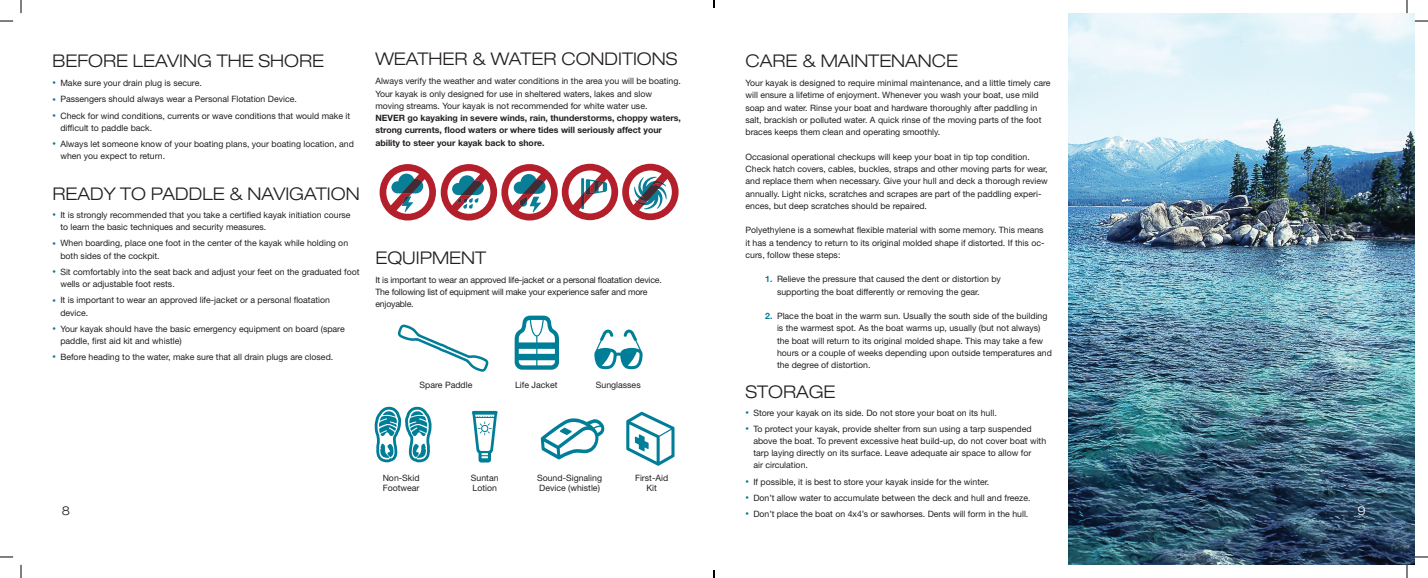
<style>
.page{position:relative;width:1428px;height:578px;background:#fff}
.page>*{position:absolute;margin:0;border:0;box-sizing:border-box;transform-origin:0 0}
.t1{font:300 expanded 17.5px "Helvetica Neue LT Std";color:#231f20}
.t2{font:300 expanded 12.25px "Helvetica Neue LT Std";color:#231f20}
.t3{font:300 expanded 12.25px "Helvetica Neue LT Std";color:#fff}
.t4{font:8.75px/12.2px "Helvetica Neue LT Std";color:#231f20}
.t5{font:700 8.75px/12.2px "Helvetica Neue LT Std";color:#231f20}
.t6{font:8.75px/12.2px "Helvetica Neue LT Std";letter-spacing:-.02em;color:#231f20}
.s1{font-size:7px;color:#007e98}
.s2{font-weight:700;color:#007e98}
</style>
<div class="page">
<img style="left:1068px;top:13px;width:347px;height:551px">
<svg style="left:398px;top:324px;width:90px;height:48px"></svg>
<svg style="left:472px;top:411px;width:26px;height:51px"></svg>
<svg style="left:626px;top:411px;width:49px;height:54px"></svg>
<svg style="left:375px;top:406px;width:57px;height:56px"></svg>
<svg style="left:541px;top:418px;width:64px;height:41px"></svg>
<svg style="left:594px;top:329px;width:49px;height:40px"></svg>
<svg style="left:515px;top:315px;width:44px;height:54px"></svg>
<svg style="left:380px;top:163px;width:299px;height:58px"></svg>
<svg style="left:0;top:20px;width:13px;height:2px"></svg>
<svg style="left:1415px;top:20px;width:13px;height:2px"></svg>
<svg style="left:0;top:556px;width:13px;height:1px"></svg>
<svg style="left:1415px;top:556px;width:13px;height:1px"></svg>
<svg style="left:20px;top:0;width:2px;height:13px"></svg>
<svg style="left:20px;top:564px;width:2px;height:14px"></svg>
<svg style="left:1406px;top:0;width:2px;height:13px"></svg>
<svg style="left:1406px;top:564px;width:2px;height:14px"></svg>
<svg style="left:713px;top:0;width:2px;height:8px"></svg>
<svg style="left:713px;top:570px;width:2px;height:8px"></svg>
<h1 class="t1" style="left:375px;top:48px;width:304px">WEATHER &amp; WATER CONDITIONS</h1>
<p class="t4" style="left:375px;top:75px;width:307px">Always verify the weather and water conditions in the area you will be boating.<br>Your kayak is only designed for use in sheltered waters, lakes and slow moving streams. Your kayak is not recommended for white water use.</p>
<p class="t5" style="left:375px;top:112px;width:307px">NEVER go kayaking in severe winds, rain, thunderstorms, choppy waters, strong currents, flood waters or where tides will seriously affect your ability to steer your kayak back to shore.</p>
<h1 class="t1" style="left:52px;top:51px;width:273px">BEFORE LEAVING THE SHORE</h1>
<h1 class="t1" style="left:746px;top:51px;width:214px">CARE &amp; MAINTENANCE</h1>
<p class="t4" style="left:52px;top:77px;width:151px"><span class="s1">•</span> Make sure your drain plug is secure.</p>
<p class="t4" style="left:52px;top:93px;width:246px"><span class="s1">•</span> Passengers should always wear a Personal Flotation Device.</p>
<p class="t4" style="left:60px;top:109px;width:291px;text-indent:-8px"><span class="s1">•</span> Check for wind conditions, currents or wave conditions that would make it difficult to paddle back.</p>
<p class="t4" style="left:60px;top:138px;width:295px;text-indent:-8px"><span class="s1">•</span> Always let someone know of your boating plans, your boating location, and when you expect to return.</p>
<h1 class="t1" style="left:52px;top:183px;width:309px">READY TO PADDLE &amp; NAVIGATION</h1>
<p class="t4" style="left:60px;top:208px;width:292px;text-indent:-8px"><span class="s1">•</span> It is strongly recommended that you take a certified kayak initiation course to learn the basic techniques and security measures.</p>
<p class="t4" style="left:60px;top:237px;width:289px;text-indent:-8px"><span class="s1">•</span> When boarding, place one foot in the center of the kayak while holding on both sides of the cockpit.</p>
<p class="t4" style="left:60px;top:265px;width:301px;text-indent:-8px"><span class="s1">•</span> Sit comfortably into the seat back and adjust your feet on the graduated foot wells or adjustable foot rests.</p>
<p class="t4" style="left:60px;top:294px;width:271px;text-indent:-8px"><span class="s1">•</span> It is important to wear an approved life-jacket or a personal floatation device.</p>
<p class="t4" style="left:60px;top:322px;width:286px;text-indent:-8px"><span class="s1">•</span> Your kayak should have the basic emergency equipment on board (spare paddle, first aid kit and whistle)</p>
<p class="t4" style="left:52px;top:351px;width:282px"><span class="s1">•</span> Before heading to the water, make sure that all drain plugs are closed.</p>
<p class="t4" style="left:746px;top:77px;width:307px">Your kayak is designed to require minimal maintenance, and a little timely care will ensure a lifetime of enjoyment. Whenever you wash your boat, use mild soap and water. Rinse your boat and hardware thoroughly after paddling in salt, brackish or polluted water. A quick rinse of the moving parts of the foot braces keeps them clean and operating smoothly.</p>
<p class="t4" style="left:746px;top:150px;width:304px">Occasional operational checkups will keep your boat in tip top condition.<br>Check hatch covers, cables, buckles, straps and other moving parts for wear, and replace them when necessary. Give your hull and deck a thorough review annually. Light nicks, scratches and scrapes are part of the paddling experi&shy;ences, but deep scratches should be repaired.</p>
<p class="t4" style="left:746px;top:224px;width:301px;text-align:justify">Polyethylene is a somewhat flexible material with some memory. This means it has a tendency to return to its original molded shape if distorted. If this oc&shy;curs, follow these steps:</p>
<p class="t4" style="left:777px;top:273px;width:225px;text-indent:-12px"><span class="s2">1.</span> Relieve the pressure that caused the dent or distortion by supporting the boat differently or removing the gear.</p>
<p class="t4" style="left:777px;top:310px;width:277px;text-indent:-12px"><span class="s2">2.</span> Place the boat in the warm sun. Usually the south side of the building is the warmest spot. As the boat warms up, usually (but not always) the boat will return to its original molded shape. This may take a few hours or a couple of weeks depending upon outside temperatures and the degree of distortion.</p>
<h1 class="t1" style="left:746px;top:381px;width:92px">STORAGE</h1>
<p class="t4" style="left:746px;top:406px;width:253px"><span class="s1">•</span> Store your kayak on its side. Do not store your boat on its hull.</p>
<p class="t4" style="left:753px;top:422px;width:294px;text-indent:-8px"><span class="s1">•</span> To protect your kayak, provide shelter from sun using a tarp suspended above the boat. To prevent excessive heat build-up, do not cover boat with tarp laying directly on its surface. Leave adequate air space to allow for<br>air circulation.</p>
<p class="t4" style="left:746px;top:475px;width:245px"><span class="s1">•</span> If possible, it is best to store your kayak inside for the winter.</p>
<p class="t4" style="left:746px;top:491px;width:286px"><span class="s1">•</span> Don’t allow water to accumulate between the deck and hull and freeze.</p>
<p class="t4" style="left:746px;top:507px;width:284px"><span class="s1">•</span> Don’t place the boat on 4x4’s or sawhorses. Dents will form in the hull.</p>
<h1 class="t1" style="left:375px;top:247px;width:112px">EQUIPMENT</h1>
<p class="t6" style="left:375px;top:273px;width:288px">It is important to wear an approved life-jacket or a personal floatation device.<br>The following list of equipment will make your experience safer and more enjoyable.</p>
<p class="t4" style="left:420px;top:378px;width:54px">Spare Paddle</p>
<p class="t4" style="left:515px;top:378px;width:44px">Life Jacket</p>
<p class="t4" style="left:596px;top:378px;width:46px">Sunglasses</p>
<p class="t4" style="left:471px;top:473px;width:29px;line-height:9.6px">Suntan<br>Lotion</p>
<p class="t4" style="left:537px;top:473px;width:66px;line-height:9.6px">Sound-Signaling<br>Device (whistle)</p>
<p class="t4" style="left:383px;top:473px;width:38px;line-height:9.6px">Non-Skid<br>Footwear</p>
<p class="t4" style="left:635px;top:473px;width:35px;line-height:9.6px;text-align:center">First-Aid<br>Kit</p>
<h2 class="t2" style="left:62px;top:503px;width:10px">8</h2>
<h2 class="t3" style="left:1357px;top:503px;width:10px">9</h2>
</div>
